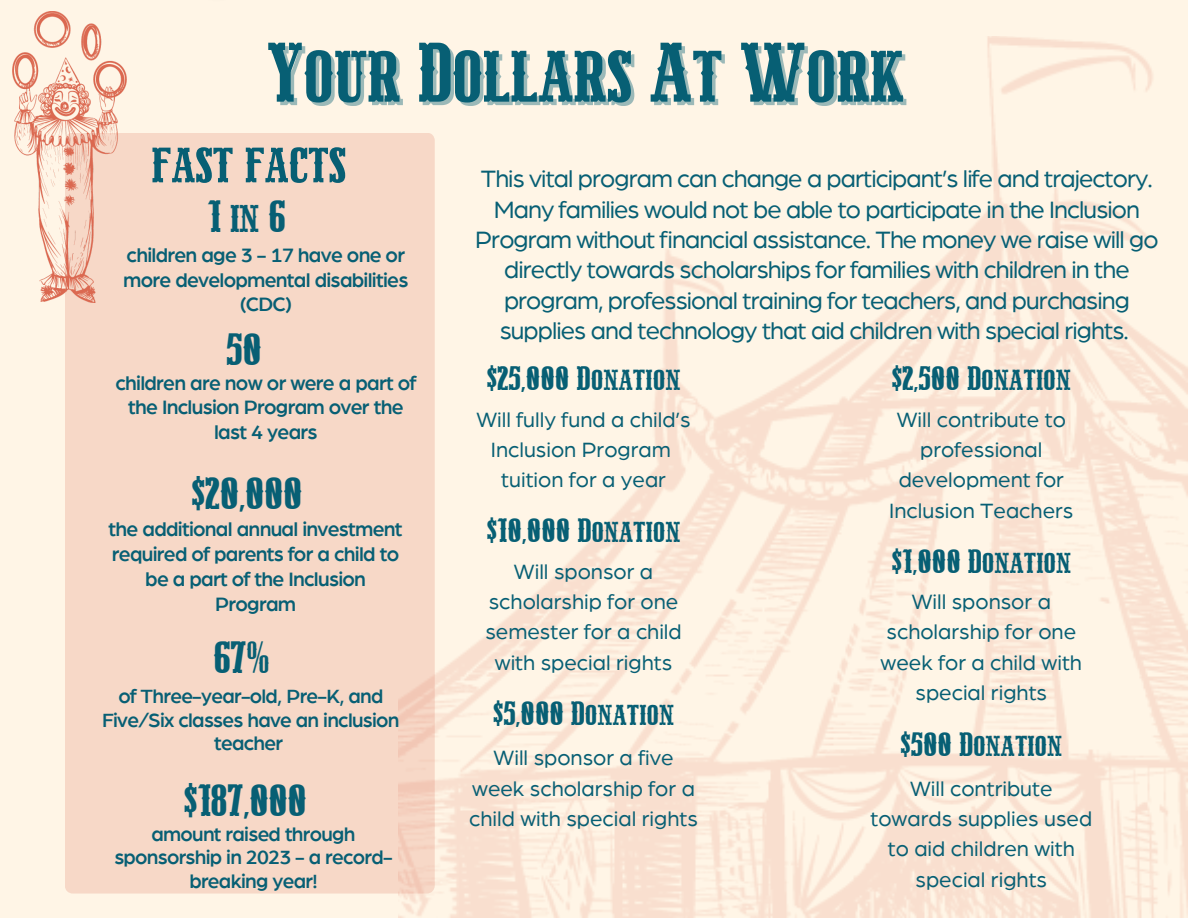
<style>
.page{position:relative;width:1188px;height:918px;background:#fff5e6}
.page>*{position:absolute;margin:0;border:0;box-sizing:border-box;transform-origin:0 0}
.t1{font:78.6px "Bradrock";letter-spacing:-.01em;color:#075f74}
.t2{font:53.55px "Bradrock";letter-spacing:-.01em;color:#075f74}
.t3{font:42.3px "Bradrock";letter-spacing:-.01em;color:#075f74}
.t4{font:31.8px "Bradrock";color:#075f74}
.t5{font:31.5px "Bradrock";color:#075f74}
.t6{font:25.5px/30.3px "Arboria";letter-spacing:-.035em;color:#075f74;text-align:center}
.t7{font:22.2px/30.3px "Arboria";color:#075f74;text-align:center}
.t8{font:500 20.85px/24.8px "Arboria";letter-spacing:-.035em;color:#075f74;text-align:center}
.t9{font:500 20.55px/23.7px "Arboria";letter-spacing:-.035em;color:#075f74;text-align:center}
</style>
<div class="page">
<img style="left:398px;top:36px;width:790px;height:882px">
<div style="left:65px;top:133px;width:370px;height:761px;background:#f7d8c7"></div>
<img style="left:13px;top:11px;width:113px;height:292px">
<p class="t1" style="left:266px;top:43px;width:639px">Your Dollars At Work</p>
<p class="t2" style="left:151px;top:142px;width:196px">fast facts</p>
<p class="t3" style="left:207px;top:200px;width:80px">1in6</p>
<p class="t8" style="left:123px;top:243px;width:287px">children age 3 - 17 have one or more developmental disabilities (CDC)</p>
<p class="t3" style="left:226px;top:333px;width:37px">50</p>
<p class="t8" style="left:115px;top:371px;width:302px">children are now or were a part of the Inclusion Program over the last 4 years</p>
<p class="t3" style="left:191px;top:477px;width:113px">$20,000</p>
<p class="t8" style="left:109px;top:518px;width:296px">the additional annual investment required of parents for a child to be a part of the Inclusion<br>Program</p>
<p class="t3" style="left:213px;top:641px;width:58px">67%</p>
<p class="t9" style="left:102px;top:685px;width:299px">of Three-year-old, Pre-K, and<br>Five/Six classes have an inclusion teacher</p>
<p class="t3" style="left:184px;top:784px;width:125px">$187,000</p>
<p class="t9" style="left:114px;top:823px;width:280px">amount raised through sponsorship in 2023 - a record&shy;breaking year!</p>
<p class="t6" style="left:475px;top:165px;width:685px">This vital program can change a participant’s life and trajectory.<br>Many families would not be able to participate in the Inclusion Program without financial assistance. The money we raise will go directly towards scholarships for families with children in the program, professional training for teachers, and purchasing supplies and technology that aid children with special rights.</p>
<p class="t4" style="left:487px;top:366px;width:195px">$25,000 Donation</p>
<p class="t7" style="left:476px;top:405px;width:216px">Will fully fund a child’s<br>Inclusion Program</p>
<p class="t7" style="left:501px;top:466px;width:167px">tuition for a year</p>
<p class="t5" style="left:487px;top:519px;width:195px">$10,000 Donation</p>
<p class="t7" style="left:489px;top:557px;width:191px">Will sponsor a scholarship for one</p>
<p class="t7" style="left:485px;top:618px;width:198px">semester for a child with special rights</p>
<p class="t5" style="left:493px;top:702px;width:182px">$5,000 Donation</p>
<p class="t7" style="left:469px;top:743px;width:230px">Will sponsor a five week scholarship for a child with special rights</p>
<p class="t4" style="left:892px;top:366px;width:181px">$2,500 Donation</p>
<p class="t7" style="left:889px;top:405px;width:186px">Will contribute to professional development for<br>Inclusion Teachers</p>
<p class="t5" style="left:892px;top:549px;width:181px">$1,000 Donation</p>
<p class="t7" style="left:881px;top:587px;width:203px">Will sponsor a scholarship for one week for a child with special rights</p>
<p class="t5" style="left:901px;top:732px;width:163px">$500 Donation</p>
<p class="t7" style="left:870px;top:774px;width:223px">Will contribute towards supplies used to aid children with special rights</p>
</div>
